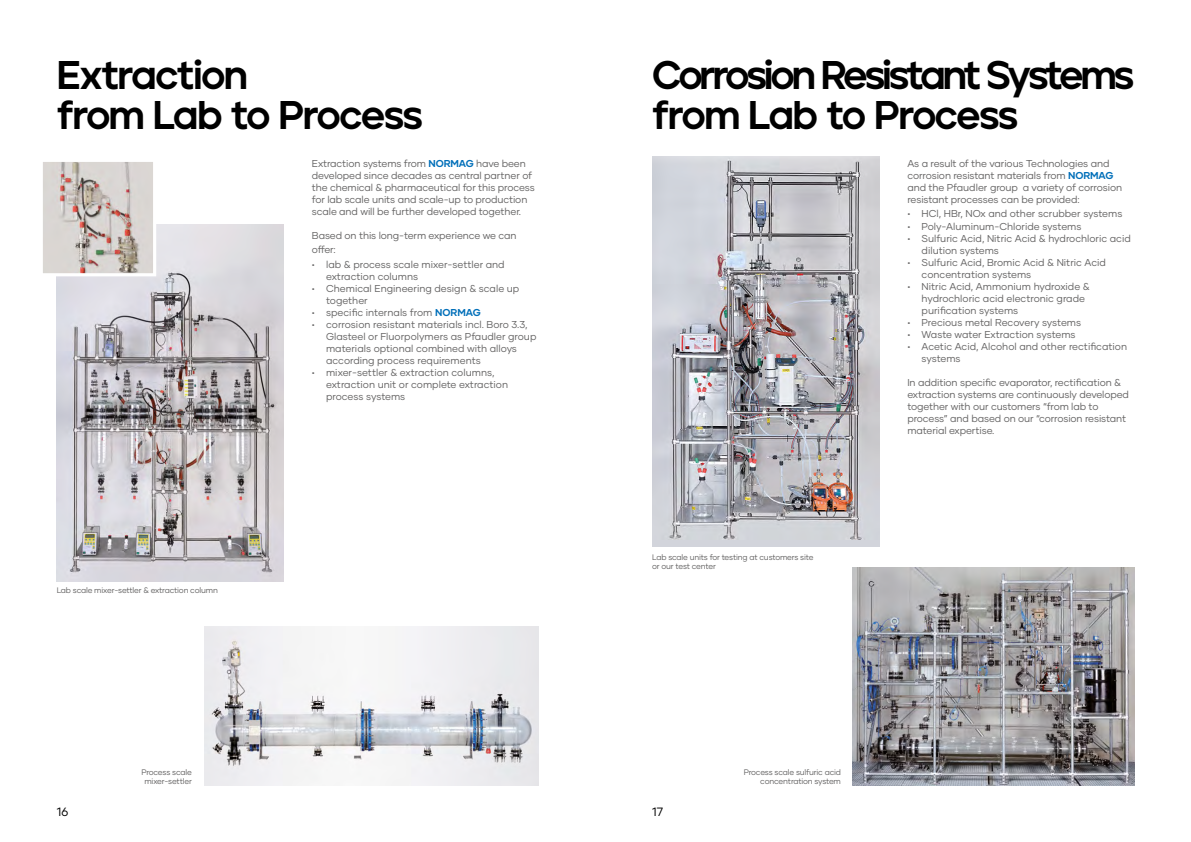
<style>
.page{position:relative;width:1191px;height:842px;background:#fff}
.page>*{position:absolute;margin:0;border:0;box-sizing:border-box;transform-origin:0 0}
.t1{font:40px/40px "Jeko Variable";letter-spacing:-.065em;color:#000}
.t2{font:40px/40px "Jeko Variable";letter-spacing:-.045em;color:#000}
.t3{font:12px "Gilmer";color:#000}
.t4{font:10px/12px "Gilmer";letter-spacing:-.01em;color:#646363}
.t5{font:8px/9px "Gilmer";letter-spacing:-.02em;color:#646363;text-align:center}
.s1{font-weight:700;color:#006fb9}
</style>
<div class="page">
<img style="left:204px;top:626px;width:335px;height:159px">
<img style="left:57px;top:224px;width:226px;height:357px">
<svg style="left:43px;top:162px;width:115px;height:116px;background:#d0c9c5"></svg>
<img style="left:652px;top:156px;width:227px;height:391px">
<img style="left:853px;top:567px;width:281px;height:218px">
<h1 class="t2" style="left:57px;top:54px;width:367px">Extraction<br>from Lab to Process</h1>
<h1 class="t1" style="left:652px;top:54px;width:483px">Corrosion Resistant Systems from Lab to Process</h1>
<p class="t4" style="left:312px;top:157px;width:224px">Extraction systems from <span class="s1">NORMAG</span> have been developed since decades as central partner of the chemical &amp; pharmaceutical for this process for lab scale units and scale-up to production scale and will be further developed together.</p>
<p class="t4" style="left:312px;top:228px;width:206px;line-height:14px">Based on this long-term experience we can offer:</p>
<p class="t4" style="left:326px;top:258px;width:180px;text-indent:-14px">• lab &amp; process scale mixer-settler and extraction columns</p>
<p class="t4" style="left:326px;top:282px;width:195px;text-indent:-14px">• Chemical Engineering design &amp; scale up together</p>
<p class="t4" style="left:312px;top:306px;width:170px">• specific internals from <span class="s1">NORMAG</span></p>
<p class="t4" style="left:326px;top:318px;width:212px;text-indent:-14px">• corrosion resistant materials incl. Boro 3.3, Glasteel or Fluorpolymers as Pfaudler group materials optional combined with alloys according process requirements</p>
<p class="t4" style="left:326px;top:366px;width:183px;text-indent:-14px">• mixer-settler &amp; extraction columns, extraction unit or complete extraction process systems</p>
<p class="t4" style="left:907px;top:157px;width:216px">As a result of the various Technologies and corrosion resistant materials from <span class="s1">NORMAG </span>and the Pfaudler group a variety of corrosion resistant processes can be provided:</p>
<p class="t4" style="left:907px;top:208px;width:216px">• HCl, HBr, NOx and other scrubber systems</p>
<p class="t4" style="left:907px;top:220px;width:176px">• Poly-Aluminum-Chloride systems</p>
<p class="t4" style="left:921px;top:232px;width:211px;text-indent:-14px">• Sulfuric Acid, Nitric Acid &amp; hydrochloric acid dilution systems</p>
<p class="t4" style="left:921px;top:256px;width:186px;text-indent:-14px">• Sulfuric Acid, Bromic Acid &amp; Nitric Acid concentration systems</p>
<p class="t4" style="left:921px;top:280px;width:170px;text-indent:-14px">• Nitric Acid, Ammonium hydroxide &amp; hydrochloric acid electronic grade purification systems</p>
<p class="t4" style="left:907px;top:316px;width:175px">• Precious metal Recovery systems</p>
<p class="t4" style="left:907px;top:328px;width:170px">• Waste water Extraction systems</p>
<p class="t4" style="left:921px;top:340px;width:207px;text-indent:-14px">• Acetic Acid, Alcohol and other rectification systems</p>
<p class="t4" style="left:907px;top:376px;width:223px">In addition specific evaporator, rectification &amp; extraction systems are continuously developed together with our customers “from lab to process” and based on our “corrosion resistant material expertise.</p>
<p class="t5" style="left:57px;top:586px;width:163px">Lab scale mixer-settler &amp; extraction column</p>
<p class="t5" style="left:141px;top:767px;width:52px">Process scale mixer-settler</p>
<p class="t5" style="left:652px;top:552px;width:163px;text-align:left">Lab scale units for testing at customers site or our test center</p>
<p class="t5" style="left:744px;top:767px;width:99px;text-align:right">Process scale sulfuric acid concentration system</p>
<p class="t3" style="left:57px;top:804px;width:13px">16</p>
<p class="t3" style="left:652px;top:804px;width:12px">17</p>
</div>
